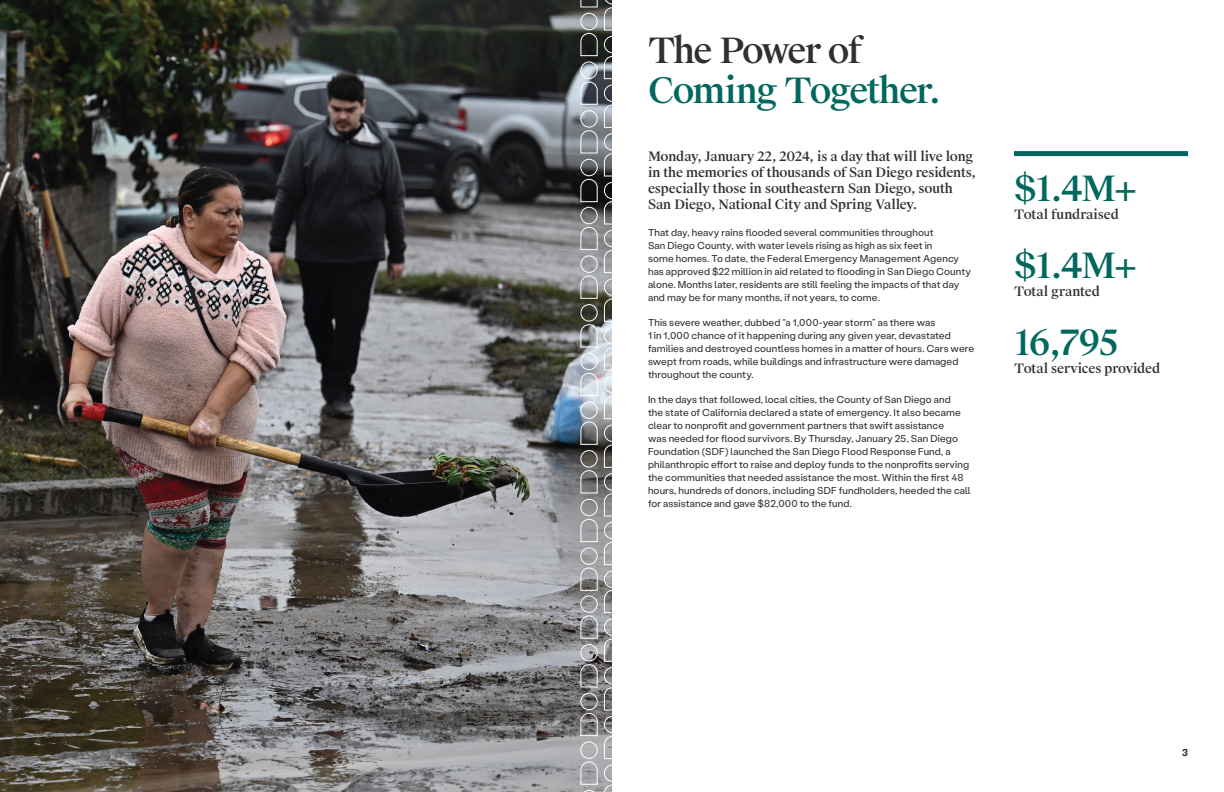
<style>
.page{position:relative;width:1224px;height:792px;background:#fff}
.page>*{position:absolute;margin:0;border:0;box-sizing:border-box;transform-origin:0 0}
.t1{font:500 35px "Suisse Works";letter-spacing:-.04em;color:#00685e}
.t2{font:500 35px "Suisse Works";letter-spacing:-.055em;color:#303030}
.t3{font:500 13px/16px "Suisse Works";letter-spacing:-.015em;color:#303030}
.t4{font:10px/13px "Stabil Grotesk";letter-spacing:.01em;color:#303030}
.t5{font:700 10px "Stabil Grotesk";color:#303030}
</style>
<div class="page">
<img style="left:0;top:0;width:580px;height:792px">
<svg style="left:580px;top:0;width:32px;height:792px;background:#8b8c8e"></svg>
<div style="left:1014px;top:151px;width:174px;height:5px;background:#00685e"></div>
<h1 class="t2" style="left:648px;top:29px;width:215px">The Power of</h1>
<h1 class="t1" style="left:648px;top:69px;width:295px">Coming Together.</h1>
<h2 class="t3" style="left:648px;top:149px;width:330px">Monday, January 22, 2024, is a day that will live long in the memories of thousands of San Diego residents, especially those in southeastern San Diego, south San Diego, National City and Spring Valley.</h2>
<p class="t4" style="left:648px;top:225px;width:325px">That day, heavy rains flooded several communities throughout<br>San Diego County, with water levels rising as high as six feet in<br>some homes. To date, the Federal Emergency Management Agency has approved $22 million in aid related to flooding in San Diego County alone. Months later, residents are still feeling the impacts of that day and may be for many months, if not years, to come.</p>
<p class="t4" style="left:648px;top:315px;width:328px">This severe weather, dubbed “a 1,000-year storm” as there was<br>1 in 1,000 chance of it happening during any given year, devastated families and destroyed countless homes in a matter of hours. Cars were swept from roads, while buildings and infrastructure were damaged throughout the county.</p>
<p class="t4" style="left:648px;top:392px;width:324px">In the days that followed, local cities, the County of San Diego and<br>the state of California declared a state of emergency. It also became clear to nonprofit and government partners that swift assistance<br>was needed for flood survivors. By Thursday, January 25, San Diego Foundation (SDF) launched the San Diego Flood Response Fund, a philanthropic effort to raise and deploy funds to the nonprofits serving the communities that needed assistance the most. Within the first 48 hours, hundreds of donors, including SDF fundholders, heeded the call for assistance and gave $82,000 to the fund.</p>
<h1 class="t1" style="left:1014px;top:167px;width:125px">$1.4M+</h1>
<h2 class="t3" style="left:1014px;top:207px;width:106px">Total fundraised</h2>
<h1 class="t1" style="left:1014px;top:244px;width:125px">$1.4M+</h1>
<h2 class="t3" style="left:1014px;top:284px;width:87px">Total granted</h2>
<h1 class="t1" style="left:1014px;top:321px;width:106px">16,795</h1>
<h2 class="t3" style="left:1014px;top:361px;width:148px">Total services provided</h2>
<p class="t5" style="left:1182px;top:746px;width:7px">3</p>
</div>
